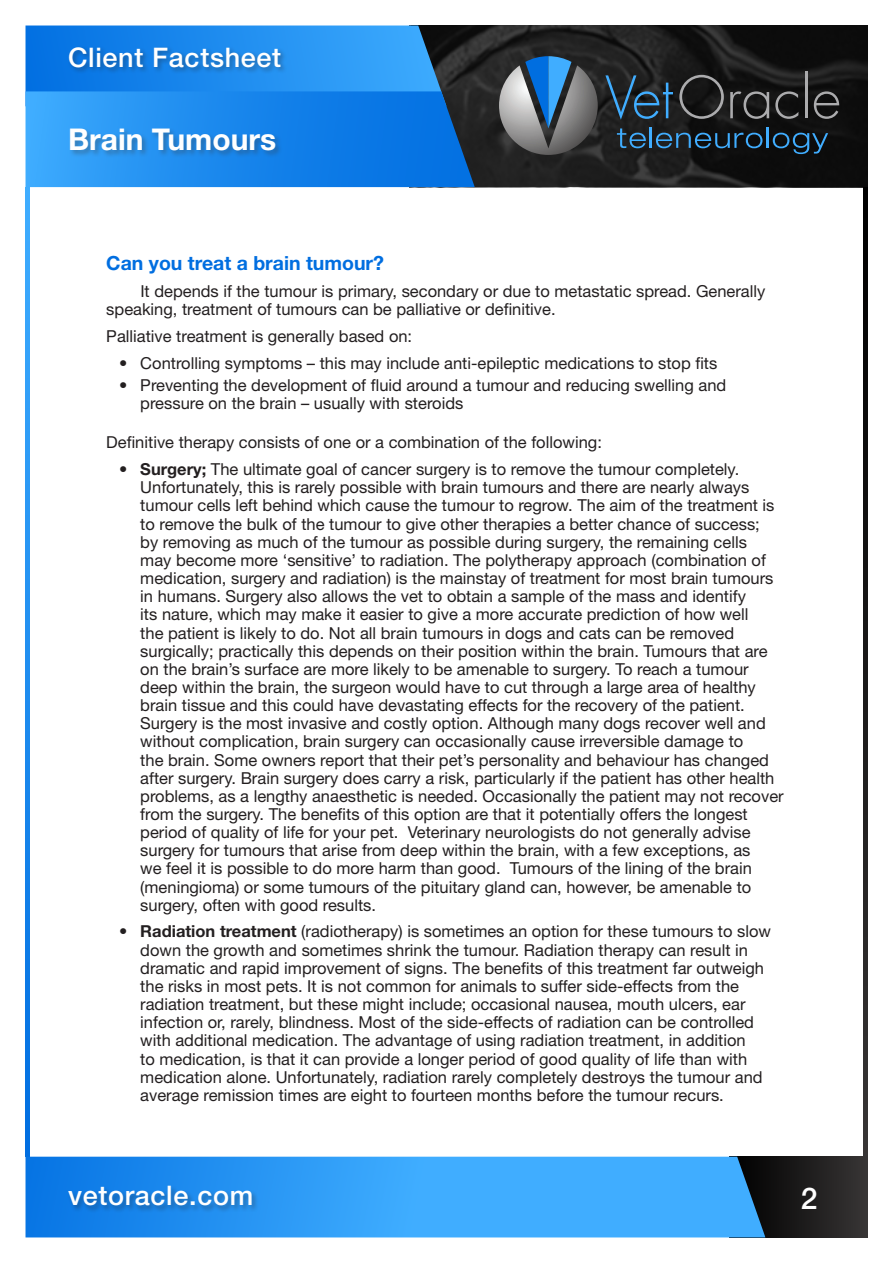
<style>
.page{position:relative;width:893px;height:1263px;background:#fff}
.page>*{position:absolute;margin:0;border:0;box-sizing:border-box;transform-origin:0 0}
.t1{font:700 30px "Helvetica Neue";color:#fff}
.t2{font:500 30px "Helvetica Neue";color:#fff}
.t3{font:500 27px "Helvetica Neue";letter-spacing:.025em;color:#fff}
.t4{font:700 19.5px "Helvetica Neue";color:#006ee0}
.t5{font:16.5px/18.1px "Helvetica Neue";color:#231f20}
.s1{font-weight:700}
</style>
<div class="page">
<svg style="left:475px;top:26px;width:392px;height:161px"></svg>
<svg style="left:863px;top:187px;width:4px;height:970px"></svg>
<svg style="left:26px;top:187px;width:4px;height:970px"></svg>
<svg style="left:26px;top:26px;width:449px;height:161px"></svg>
<div style="left:68px;top:45px;width:220px;height:30px;background:#231f20;opacity:.35"></div>
<svg style="left:765px;top:1157px;width:102px;height:80px"></svg>
<svg style="left:26px;top:1157px;width:739px;height:80px"></svg>
<div style="left:69px;top:128px;width:214px;height:30px;background:#383636;opacity:.35"></div>
<svg style="left:679px;top:75px;width:45px;height:44px"></svg>
<svg style="left:730px;top:91px;width:39px;height:28px"></svg>
<svg style="left:775px;top:91px;width:23px;height:28px"></svg>
<hr style="left:805px;top:71px;width:3px;height:47px;background:#ababad">
<svg style="left:814px;top:91px;width:25px;height:28px"></svg>
<svg style="left:605px;top:75px;width:68px;height:45px"></svg>
<svg style="left:617px;top:128px;width:29px;height:20px"></svg>
<hr style="left:650px;top:127px;width:2px;height:21px;background:#40adff">
<svg style="left:656px;top:133px;width:106px;height:15px"></svg>
<hr style="left:767px;top:127px;width:2px;height:21px;background:#40adff">
<svg style="left:773px;top:133px;width:55px;height:21px"></svg>
<svg style="left:499px;top:56px;width:99px;height:99px"></svg>
<div style="left:67px;top:1185px;width:192px;height:28px;background:#231f20;opacity:.35"></div>
<h2 class="t3" style="left:68px;top:41px;width:215px">Client Factsheet</h2>
<h1 class="t1" style="left:68px;top:121px;width:210px">Brain Tumours</h1>
<p class="t4" style="left:106px;top:251px;width:279px">Can you treat a brain tumour?</p>
<p class="t5" style="left:106px;top:282px;width:661px;text-indent:34px">It depends if the tumour is primary, secondary or due to metastatic spread. Generally speaking, treatment of tumours can be palliative or definitive.</p>
<p class="t5" style="left:106px;top:327px;width:307px">Palliative treatment is generally based on:</p>
<p class="t5" style="left:119px;top:353px;width:600px">• Controlling symptoms – this may include anti-epileptic medications to stop fits</p>
<p class="t5" style="left:140px;top:376px;width:587px;text-indent:-21px">• Preventing the development of fluid around a tumour and reducing swelling and pressure on the brain – usually with steroids</p>
<p class="t5" style="left:106px;top:433px;width:497px">Definitive therapy consists of one or a combination of the following:</p>
<p class="t5" style="left:140px;top:460px;width:645px;text-indent:-21px"><span class="s1">• Surgery;</span> The ultimate goal of cancer surgery is to remove the tumour completely.<br>Unfortunately, this is rarely possible with brain tumours and there are nearly always tumour cells left behind which cause the tumour to regrow. The aim of the treatment is to remove the bulk of the tumour to give other therapies a better chance of success;<br>by removing as much of the tumour as possible during surgery, the remaining cells<br>may become more ‘sensitive’ to radiation. The polytherapy approach (combination of medication, surgery and radiation) is the mainstay of treatment for most brain tumours in humans. Surgery also allows the vet to obtain a sample of the mass and identify<br>its nature, which may make it easier to give a more accurate prediction of how well<br>the patient is likely to do. Not all brain tumours in dogs and cats can be removed surgically; practically this depends on their position within the brain. Tumours that are on the brain’s surface are more likely to be amenable to surgery. To reach a tumour deep within the brain, the surgeon would have to cut through a large area of healthy brain tissue and this could have devastating effects for the recovery of the patient.<br>Surgery is the most invasive and costly option. Although many dogs recover well and without complication, brain surgery can occasionally cause irreversible damage to<br>the brain. Some owners report that their pet’s personality and behaviour has changed after surgery. Brain surgery does carry a risk, particularly if the patient has other health problems, as a lengthy anaesthetic is needed. Occasionally the patient may not recover from the surgery. The benefits of this option are that it potentially offers the longest period of quality of life for your pet. Veterinary neurologists do not generally advise surgery for tumours that arise from deep within the brain, with a few exceptions, as<br>we feel it is possible to do more harm than good. Tumours of the lining of the brain (meningioma) or some tumours of the pituitary gland can, however, be amenable to surgery, often with good results.</p>
<p class="t5" style="left:140px;top:922px;width:632px;text-indent:-21px"><span class="s1">• Radiation treatment</span> (radiotherapy) is sometimes an option for these tumours to slow down the growth and sometimes shrink the tumour. Radiation therapy can result in dramatic and rapid improvement of signs. The benefits of this treatment far outweigh the risks in most pets. It is not common for animals to suffer side-effects from the radiation treatment, but these might include; occasional nausea, mouth ulcers, ear infection or, rarely, blindness. Most of the side-effects of radiation can be controlled with additional medication. The advantage of using radiation treatment, in addition<br>to medication, is that it can provide a longer period of good quality of life than with medication alone. Unfortunately, radiation rarely completely destroys the tumour and average remission times are eight to fourteen months before the tumour recurs.</p>
<h2 class="t3" style="left:68px;top:1179px;width:187px">vetoracle.com</h2>
<h1 class="t2" style="left:801px;top:1180px;width:18px">2</h1>
</div>
